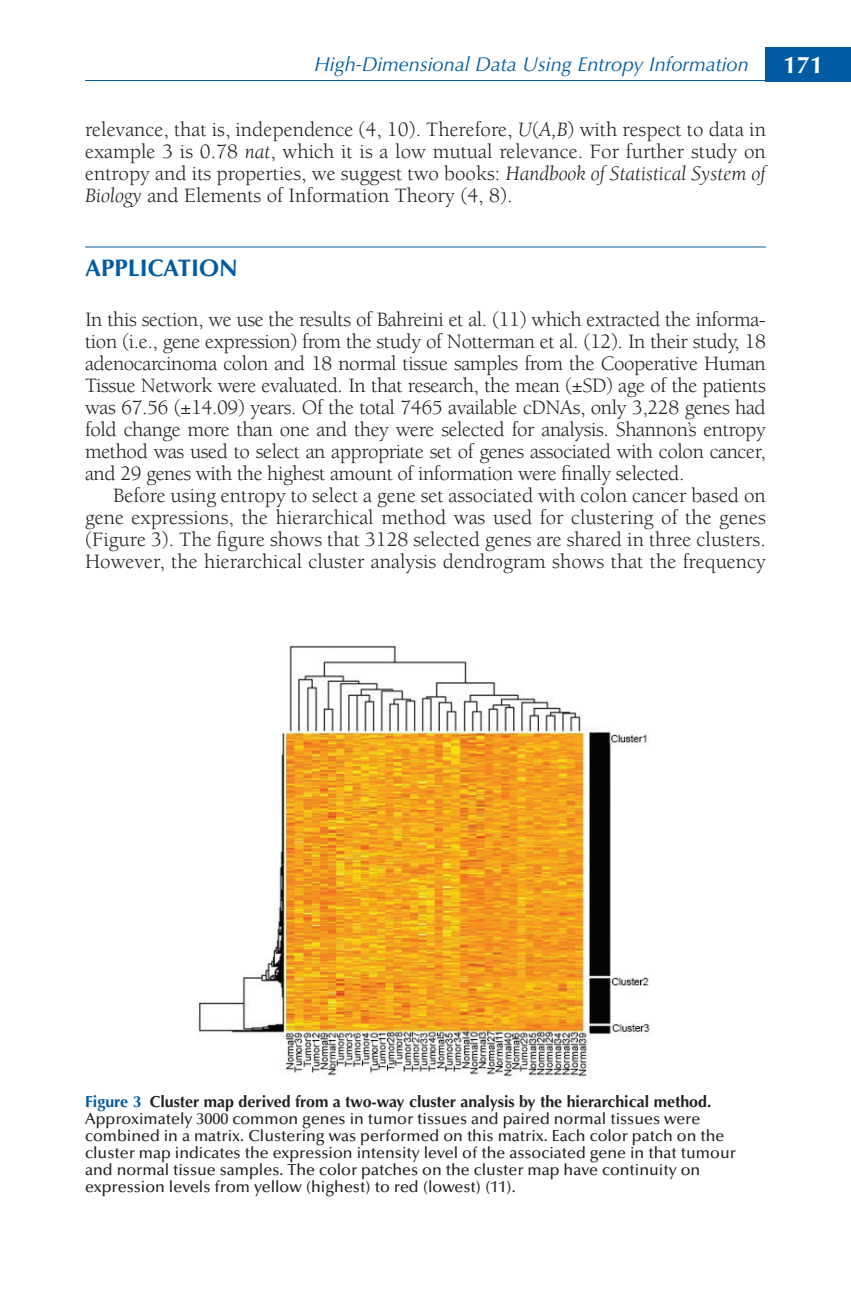
<style>
.page{position:relative;width:851px;height:1304px;background:#fff}
.page>*{position:absolute;margin:0;border:0;box-sizing:border-box;transform-origin:0 0}
.t1{font:700 24px "Optima LT Std";color:#015ba2}
.t2{font:700 24px "Optima LT Std";color:#fff}
.t3{font:21px/22px "Berkeley Std";color:#231f20;text-align:justify}
.t4{font:italic 20px "Optima LT Std";color:#015ba2}
.t5{font:500 16px/17px "Optima LT Std";color:#231f20}
.s1{font-style:italic}
.s2{font-weight:700;color:#015ba2}
.s3{font-weight:700}
</style>
<div class="page">
<div style="left:765px;top:47px;width:85px;height:34px;background:#015ba2"></div>
<hr style="left:85px;top:80px;width:765px;height:1px;background:#015ba2">
<hr style="left:85px;top:246px;width:680px;height:1px;background:#015ba2">
<img style="left:198px;top:645px;width:452px;height:432px">
<p class="t4" style="left:314px;top:53px;width:436px">High-Dimensional Data Using Entropy Information</p>
<p class="t2" style="left:783px;top:51px;width:42px">171</p>
<p class="t3" style="left:85px;top:119px;width:682px">relevance, that is, independence (4, 10). Therefore, <span class="s1">U</span>(<span class="s1">A,B</span>) with respect to data in example 3 is 0.78 <span class="s1">nat</span>, which it is a low mutual relevance. For further study on entropy and its properties, we suggest two books: <span class="s1">Handbook of Statistical System of Biology</span> and Elements of Information Theory (4, 8).</p>
<p class="t1" style="left:85px;top:254px;width:154px">APPLICATION</p>
<p class="t3" style="left:85px;top:309px;width:682px">In this section, we use the results of Bahreini et al. (11) which extracted the informa&shy;tion (i.e., gene expression) from the study of Notterman et al. (12). In their study, 18 adenocarcinoma colon and 18 normal tissue samples from the Cooperative Human Tissue Network were evaluated. In that research, the mean (±SD) age of the patients was 67.56 (±14.09) years. Of the total 7465 available cDNAs, only 3,228 genes had fold change more than one and they were selected for analysis. Shannon’s entropy method was used to select an appropriate set of genes associated with colon cancer, and 29 genes with the highest amount of information were finally selected.</p>
<p class="t3" style="left:85px;top:485px;width:682px;text-indent:28px">Before using entropy to select a gene set associated with colon cancer based on gene expressions, the hierarchical method was used for clustering of the genes (Figure 3). The figure shows that 3128 selected genes are shared in three clusters.<br>However, the hierarchical cluster analysis dendrogram shows that the frequency</p>
<p class="t5" style="left:85px;top:1094px;width:652px"><span class="s2">Figure 3</span> <span class="s3">Cluster map derived from a two-way cluster analysis by the hierarchical method.<br></span>Approximately 3000 common genes in tumor tissues and paired normal tissues were combined in a matrix. Clustering was performed on this matrix. Each color patch on the cluster map indicates the expression intensity level of the associated gene in that tumour and normal tissue samples. The color patches on the cluster map have continuity on expression levels from yellow (highest) to red (lowest) (11).</p>
</div>
